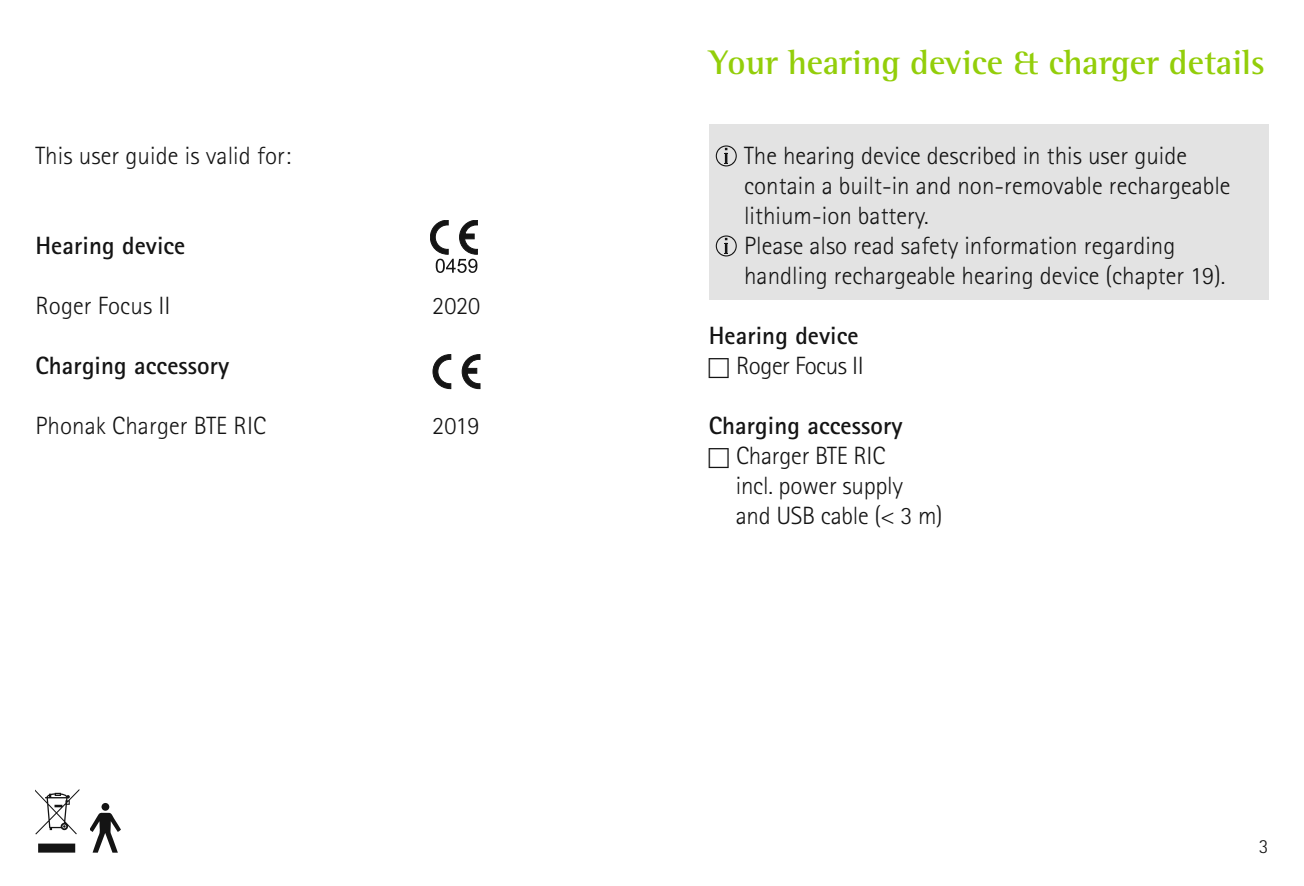
<style>
.page{position:relative;width:1304px;height:886px;background:#fff}
.page>*{position:absolute;margin:0;border:0;box-sizing:border-box;transform-origin:0 0}
.t1{font:700 35px "Rotis Semi Serif Pro";color:#93ce0a}
.t2{font:300 25px/30px "Rotis Sans Serif Pro";color:#141414}
.t3{font:700 25px "Rotis Sans Serif Pro";letter-spacing:.005em;color:#141414}
.t4{font:300 25px "Rotis Sans Serif Pro";letter-spacing:-.02em;color:#141414}
.t5{font:300 20px "Rotis Sans Serif Pro";color:#141414}
</style>
<div class="page">
<svg style="left:433px;top:354px;width:18px;height:35px"></svg>
<svg style="left:462px;top:354px;width:18px;height:35px"></svg>
<svg style="left:430px;top:220px;width:48px;height:53px"></svg>
<div style="left:102px;top:803px;width:7px;height:8px;background:#141414;border-radius:50%"></div>
<svg style="left:91px;top:812px;width:30px;height:41px"></svg>
<svg style="left:35px;top:789px;width:44px;height:63px"></svg>
<div style="left:709px;top:124px;width:560px;height:175px;background:#e3e3e3"></div>
<svg style="left:716px;top:145px;width:21px;height:21px"></svg>
<svg style="left:716px;top:235px;width:21px;height:21px"></svg>
<h1 class="t1" style="left:709px;top:48px;width:558px">Your hearing device &amp; charger details</h1>
<p class="t2" style="left:35px;top:142px;width:257px">This user guide is valid for:</p>
<p class="t2" style="left:744px;top:142px;width:488px">The hearing device described in this user guide contain a built-in and non-removable rechargeable lithium-ion battery.<br>Please also read safety information regarding handling rechargeable hearing device (chapter 19).</p>
<p class="t3" style="left:35px;top:235px;width:151px">Hearing device</p>
<p class="t2" style="left:35px;top:292px;width:137px">Roger Focus II</p>
<p class="t3" style="left:35px;top:355px;width:195px">Charging accessory</p>
<p class="t2" style="left:35px;top:412px;width:232px">Phonak Charger BTE RIC</p>
<p class="t2" style="left:432px;top:292px;width:49px">2020</p>
<p class="t3" style="left:709px;top:325px;width:151px">Hearing device</p>
<p class="t4" style="left:736px;top:355px;width:129px">Roger Focus II</p>
<p class="t3" style="left:709px;top:415px;width:195px">Charging accessory</p>
<p class="t2" style="left:736px;top:442px;width:209px">Charger BTE RIC<br>incl. power supply and USB cable (&lt; 3 m)</p>
<p class="t2" style="left:432px;top:412px;width:49px">2019</p>
<p class="t5" style="left:1259px;top:837px;width:11px">3</p>
</div>
